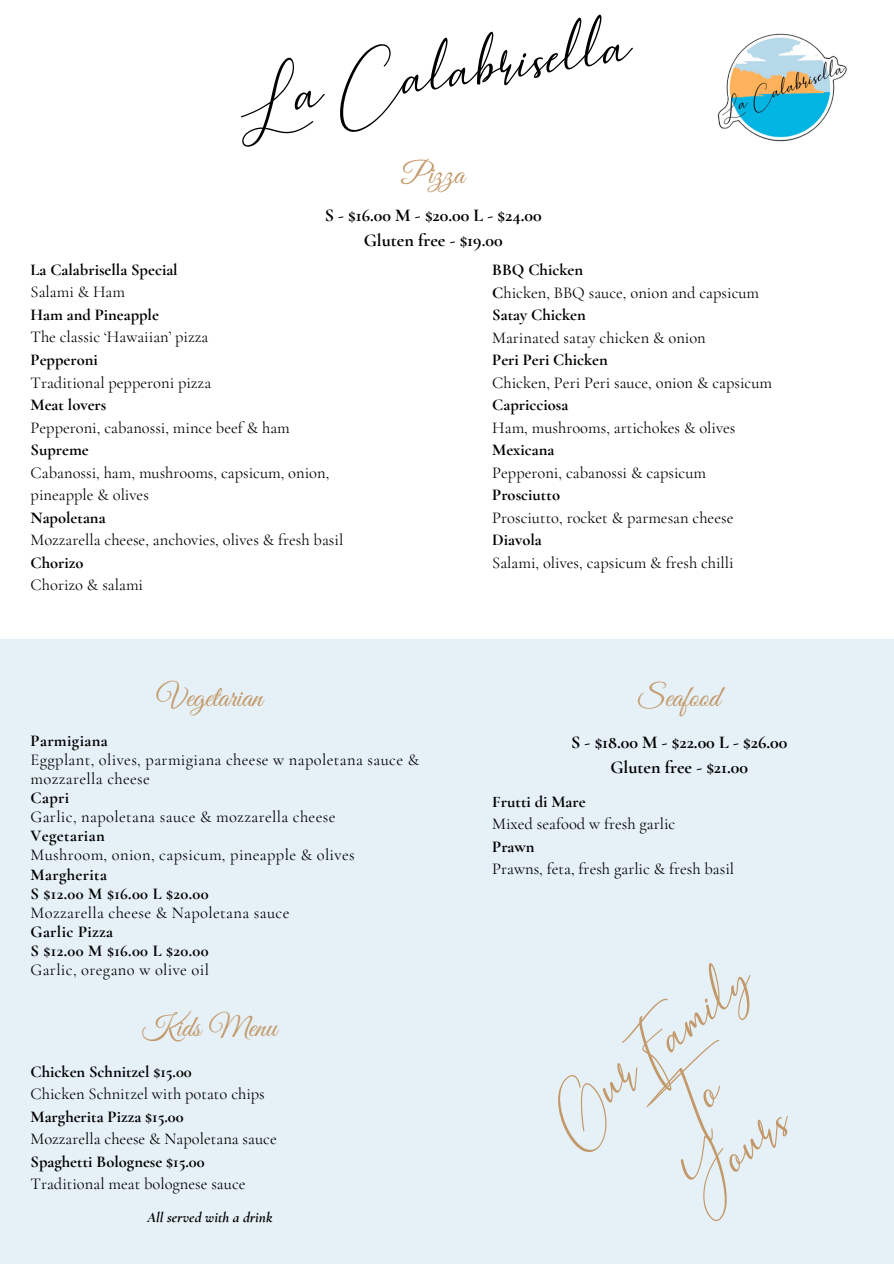
<style>
.page{position:relative;width:894px;height:1264px;background:#fff}
.page>*{position:absolute;margin:0;border:0;box-sizing:border-box;transform-origin:0 0}
.t1{font:52.5px "Hearth Stone";color:#000}
.t2{font:48px/66.4px "Hearth Stone";color:#c3996b;text-align:center}
.t3{font:30px "Great Vibes";color:#c3996b}
.t4{font:700 18px/24.8px "Cormorant Garamond";color:#000;text-align:center}
.t5{font:16.5px/22.5px "Cormorant Garamond";color:#000}
.t6{font:16.5px/19.2px "Cormorant Garamond";letter-spacing:.02em;color:#000}
.t7{font:italic 700 15px "Cormorant Garamond";color:#000}
.s1{font-weight:700}
</style>
<div class="page">
<img style="left:717px;top:33px;width:130px;height:109px">
<div style="left:0;top:639px;width:892px;height:624px;background:#e6f1f7"></div>
<p class="t1" style="left:230px;top:86px;width:403px;rotate:-9deg">La Calabrisella</p>
<p class="t3" style="left:401px;top:157px;width:64px">Pizza</p>
<p class="t4" style="left:324px;top:203px;width:218px">S - $16.00 M - $20.00 L - $24.00<br>Gluten free - $19.00</p>
<p class="t5" style="left:31px;top:258px;width:314px"><span class="s1">La Calabrisella Special<br></span>Salami &amp; Ham<br><span class="s1">Ham and Pineapple<br></span>The classic ‘Hawaiian’ pizza<br><span class="s1">Pepperoni<br></span>Traditional pepperoni pizza<br><span class="s1">Meat lovers<br></span>Pepperoni, cabanossi, mince beef &amp; ham<br><span class="s1">Supreme<br></span>Cabanossi, ham, mushrooms, capsicum, onion, pineapple &amp; olives<br><span class="s1">Napoletana<br></span>Mozzarella cheese, anchovies, olives &amp; fresh basil<br><span class="s1">Chorizo<br></span>Chorizo &amp; salami</p>
<h1 class="t5" style="left:492px;top:258px;width:281px"><span class="s1">BBQ Chicken<br>C</span>hicken, BBQ sauce, onion and capsicum<br><span class="s1">Satay Chicken<br></span>Marinated satay chicken &amp; onion<br><span class="s1">Peri Peri Chicken<br></span>Chicken, Peri Peri sauce, onion &amp; capsicum<br><span class="s1">Capricciosa<br></span>Ham, mushrooms, artichokes &amp; olives<br><span class="s1">Mexicana<br></span>Pepperoni, cabanossi &amp; capsicum<br><span class="s1">Prosciutto<br></span>Prosciutto, rocket &amp; parmesan cheese<br><span class="s1">Diavola<br></span>Salami, olives, capsicum &amp; fresh chilli</h1>
<p class="t3" style="left:157px;top:680px;width:107px">Vegetarian</p>
<h3 class="t6" style="left:31px;top:730px;width:390px"><span class="s1">Parmigiana<br></span>Eggplant, olives, parmigiana cheese w napoletana sauce &amp; mozzarella cheese<br><span class="s1">Capri<br></span>Garlic, napoletana sauce &amp; mozzarella cheese<br><span class="s1">Vegetarian<br></span>Mushroom, onion, capsicum, pineapple &amp; olives<br><span class="s1">Margherita<br>S $12.00 M $16.00 L $20.00<br></span>Mozzarella cheese &amp; Napoletana sauce<br><span class="s1">Garlic Pizza<br>S $12.00 M $16.00 L $20.00</span></h3>
<h4 class="t6" style="left:31px;top:960px;width:180px">Garlic, oregano w olive oil</h4>
<h3 class="t3" style="left:143px;top:1010px;width:135px">Kids Menu</h3>
<h5 class="t5" style="left:31px;top:1060px;width:248px"><span class="s1">Chicken Schnitzel $15.00<br></span>Chicken Schnitzel with potato chips<br><span class="s1">Margherita Pizza $15.00<br></span>Mozzarella cheese &amp; Napoletana sauce<br><span class="s1">Spaghetti Bolognese $15.00<br></span>Traditional meat bolognese sauce</h5>
<h4 class="t7" style="left:147px;top:1208px;width:126px">All served with a drink</h4>
<h5 class="t3" style="left:638px;top:680px;width:83px">Seafood</h5>
<h5 class="t4" style="left:571px;top:730px;width:217px">S - $18.00 M - $22.00 L - $26.00<br>Gluten free - $21.00</h5>
<h3 class="t5" style="left:492px;top:790px;width:243px"><span class="s1">Frutti di Mare<br></span>Mixed seafood w fresh garlic<br><span class="s1">Prawn<br></span>Prawns, feta, fresh garlic &amp; fresh basil</h3>
<h2 class="t2" style="left:540px;top:1105px;width:246px;rotate:-39deg">Our Family<br>To<br>Yours</h2>
</div>
